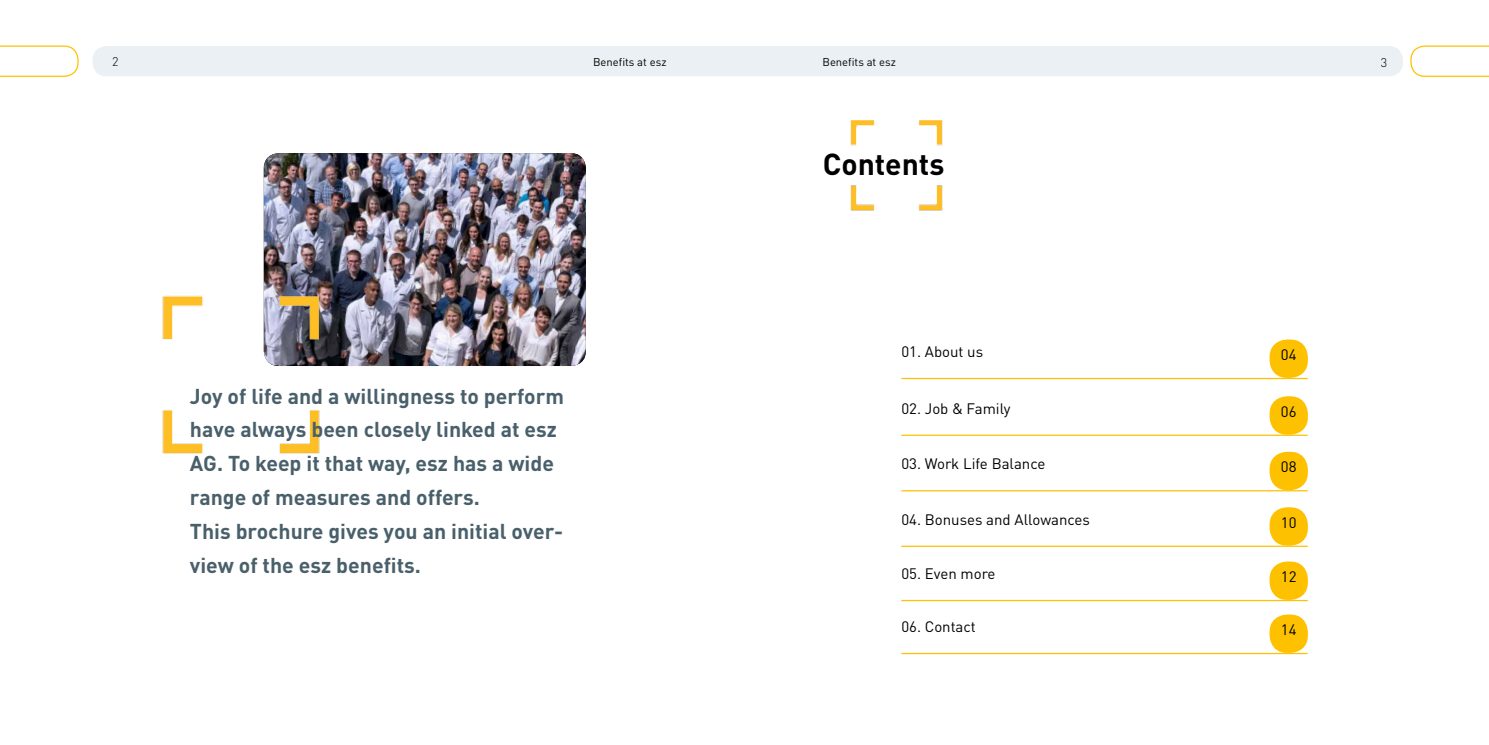
<style>
.page{position:relative;width:1489px;height:745px;background:#fff}
.page>*{position:absolute;margin:0;border:0;box-sizing:border-box;transform-origin:0 0}
.t1{font:700 30px "DIN Pro";color:#000}
.t2{font:700 21.25px/33.8px "DIN Pro";color:#49606b}
.t3{font:15px "DIN Pro";color:#000}
.t4{font:12.5px "esz DIN Pro Light";color:#000}
.t5{font:11.25px "DIN Pro";color:#000}
</style>
<div class="page">
<svg style="left:0;top:45px;width:79px;height:32px"></svg>
<svg style="left:1410px;top:45px;width:78px;height:32px"></svg>
<div style="left:92px;top:46px;width:1310px;height:30px;background:#eaf0f3;border-radius:14px"></div>
<img style="left:264px;top:153px;width:322px;height:213px">
<img style="left:162px;top:292px;width:161px;height:162px">
<img style="left:850px;top:120px;width:93px;height:91px">
<div style="left:1269px;top:339px;width:38px;height:38px;background:#fec100;border-radius:18px"></div>
<div style="left:1269px;top:396px;width:38px;height:38px;background:#fec100;border-radius:18px"></div>
<div style="left:1269px;top:451px;width:38px;height:39px;background:#fec100;border-radius:18px"></div>
<div style="left:1269px;top:507px;width:38px;height:38px;background:#fec100;border-radius:18px"></div>
<div style="left:1269px;top:561px;width:38px;height:38px;background:#fec100;border-radius:18px"></div>
<div style="left:1269px;top:614px;width:38px;height:38px;background:#fec100;border-radius:18px"></div>
<hr style="left:901px;top:377px;width:406px;height:2px;background:#fec100">
<hr style="left:901px;top:434px;width:406px;height:1px;background:#fec100">
<hr style="left:901px;top:490px;width:406px;height:1px;background:#fec100">
<hr style="left:901px;top:545px;width:406px;height:1px;background:#fec100">
<hr style="left:901px;top:599px;width:406px;height:1px;background:#fec100">
<hr style="left:901px;top:652px;width:406px;height:1px;background:#fec100">
<p class="t4" style="left:112px;top:54px;width:8px">2</p>
<p class="t5" style="left:593px;top:53px;width:75px">Benefits at esz</p>
<p class="t5" style="left:822px;top:53px;width:75px">Benefits at esz</p>
<p class="t4" style="left:1380px;top:55px;width:8px">3</p>
<p class="t2" style="left:190px;top:377px;width:375px">Joy of life and a willingness to perform have always been closely linked at esz AG. To keep it that way, esz has a wide range of measures and offers.<br>This brochure gives you an initial over&shy;view of the esz benefits.</p>
<h1 class="t1" style="left:822px;top:141px;width:123px">Contents</h1>
<p class="t3" style="left:901px;top:340px;width:83px">01. About us</p>
<p class="t3" style="left:1280px;top:343px;width:17px">04</p>
<p class="t3" style="left:901px;top:397px;width:110px">02. Job &amp; Family</p>
<p class="t3" style="left:1280px;top:399px;width:17px">06</p>
<p class="t3" style="left:901px;top:452px;width:146px">03. Work Life Balance</p>
<p class="t3" style="left:1280px;top:455px;width:17px">08</p>
<p class="t3" style="left:901px;top:508px;width:190px">04. Bonuses and Allowances</p>
<p class="t3" style="left:1280px;top:510px;width:17px">10</p>
<p class="t3" style="left:901px;top:562px;width:96px">05. Even more</p>
<p class="t3" style="left:1280px;top:565px;width:17px">12</p>
<p class="t3" style="left:901px;top:615px;width:76px">06. Contact</p>
<p class="t3" style="left:1280px;top:617px;width:17px">14</p>
</div>
